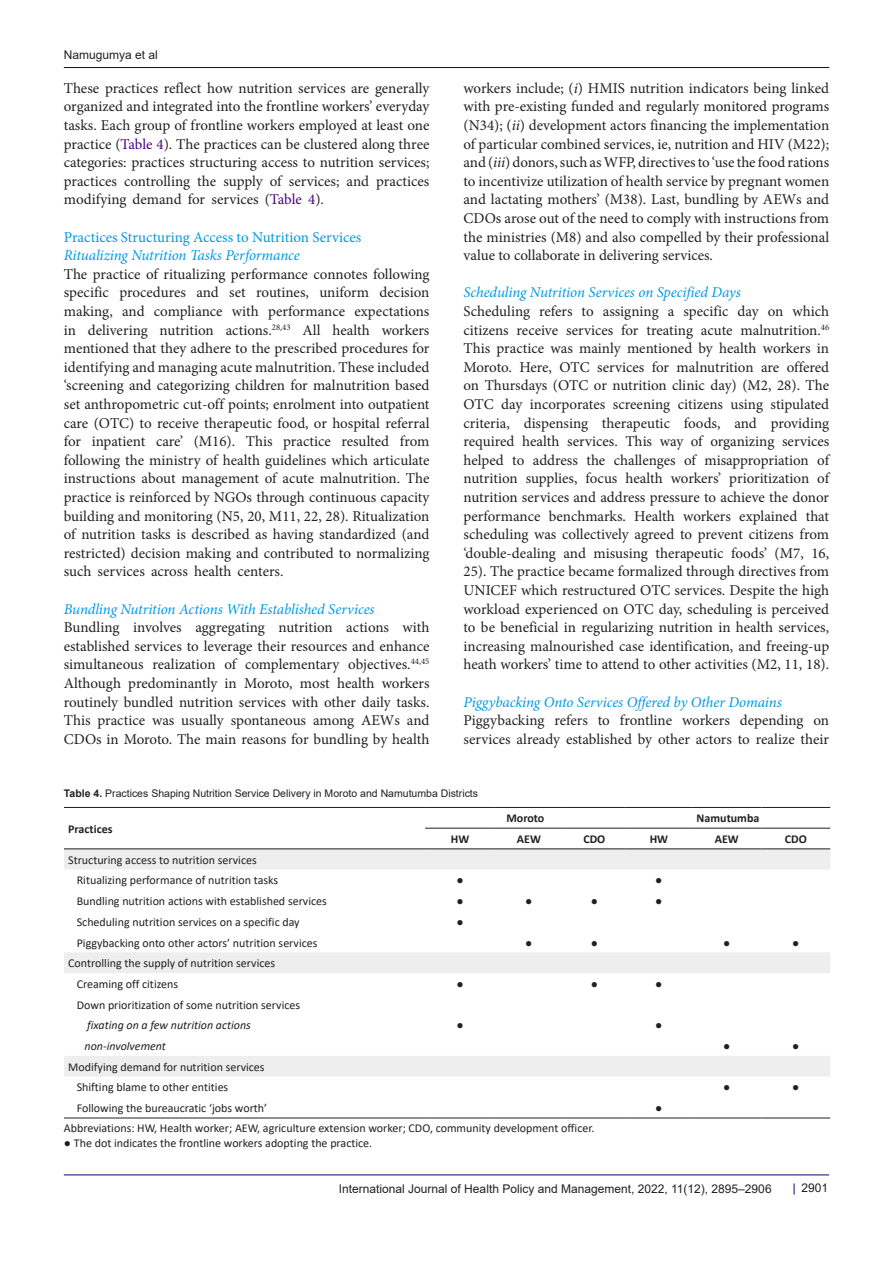
<style>
.page{position:relative;width:893px;height:1263px;background:#fff}
.page>*{position:absolute;margin:0;border:0;box-sizing:border-box;transform-origin:0 0}
.t1{font:15px/18.6px "Minion Pro";color:#231f20;text-align:justify}
.heading_2{font:italic 15px "Minion Pro";letter-spacing:-.01em;color:#0099e5}
.heading_2-2{font:15px "Minion Pro";color:#0099e5}
.t2{font:12px "Calibri";color:#231f20}
.t3{font:12px "Arial";color:#231f20}
.t4{font:italic 12px "Calibri";color:#231f20}
.t5{font:700 12px "Calibri";color:#231f20}
.t6{font:10.5px "Arial";color:#231f20}
.s1{color:#4b0082}
.s2{font-style:italic}
.s3{font-weight:700}
</style>
<div class="page">
<hr style="left:64px;top:67px;width:765px;height:1px;background:#190066">
<hr style="left:64px;top:1175px;width:765px;height:1px;background:#190066">
<svg style="left:64px;top:849px;width:766px;height:227px"></svg>
<hr style="left:64px;top:807px;width:361px;height:1px;background:#231f20">
<hr style="left:425px;top:807px;width:70px;height:1px;background:#231f20">
<hr style="left:495px;top:807px;width:68px;height:1px;background:#231f20">
<hr style="left:563px;top:807px;width:63px;height:1px;background:#231f20">
<hr style="left:626px;top:807px;width:66px;height:1px;background:#231f20">
<hr style="left:692px;top:807px;width:69px;height:1px;background:#231f20">
<hr style="left:761px;top:807px;width:69px;height:1px;background:#231f20">
<hr style="left:425px;top:828px;width:70px;height:1px;background:#231f20">
<hr style="left:495px;top:828px;width:68px;height:1px;background:#231f20">
<hr style="left:563px;top:828px;width:63px;height:1px;background:#231f20">
<hr style="left:626px;top:828px;width:66px;height:1px;background:#231f20">
<hr style="left:692px;top:828px;width:69px;height:1px;background:#231f20">
<hr style="left:761px;top:828px;width:69px;height:1px;background:#231f20">
<hr style="left:64px;top:848px;width:361px;height:1px;background:#231f20">
<hr style="left:425px;top:848px;width:70px;height:1px;background:#231f20">
<hr style="left:495px;top:848px;width:68px;height:1px;background:#231f20">
<hr style="left:563px;top:848px;width:63px;height:1px;background:#231f20">
<hr style="left:626px;top:848px;width:66px;height:1px;background:#231f20">
<hr style="left:692px;top:848px;width:69px;height:1px;background:#231f20">
<hr style="left:761px;top:848px;width:69px;height:1px;background:#231f20">
<hr style="left:64px;top:1117px;width:361px;height:1px;background:#231f20">
<hr style="left:425px;top:1117px;width:70px;height:1px;background:#231f20">
<hr style="left:495px;top:1117px;width:68px;height:1px;background:#231f20">
<hr style="left:563px;top:1117px;width:63px;height:1px;background:#231f20">
<hr style="left:626px;top:1117px;width:66px;height:1px;background:#231f20">
<hr style="left:692px;top:1117px;width:69px;height:1px;background:#231f20">
<hr style="left:761px;top:1117px;width:69px;height:1px;background:#231f20">
<p class="t3" style="left:64px;top:46px;width:96px">Namugumya et al</p>
<p class="t1" style="left:64px;top:79px;width:367px">These practices reflect how nutrition services are generally organized and integrated into the frontline workers’ everyday tasks. Each group of frontline workers employed at least one practice (<span class="s1">Table 4</span>). The practices can be clustered along three categories: practices structuring access to nutrition services; practices controlling the supply of services; and practices modifying demand for services (<span class="s1">Table 4</span>).</p>
<p class="heading_2-2" style="left:64px;top:227px;width:299px">Practices Structuring Access to Nutrition Services</p>
<p class="heading_2" style="left:64px;top:245px;width:238px">Ritualizing Nutrition Tasks Performance</p>
<p class="t1" style="left:64px;top:265px;width:367px">The practice of ritualizing performance connotes following specific procedures and set routines, uniform decision making, and compliance with performance expectations in delivering nutrition actions.<sup>28,43</sup> All health workers mentioned that they adhere to the prescribed procedures for identifying and managing acute malnutrition. These included ‘screening and categorizing children for malnutrition based set anthropometric cut-off points; enrolment into outpatient care (OTC) to receive therapeutic food, or hospital referral for inpatient care’ (M16). This practice resulted from following the ministry of health guidelines which articulate instructions about management of acute malnutrition. The practice is reinforced by NGOs through continuous capacity building and monitoring (N5, 20, M11, 22, 28). Ritualization of nutrition tasks is described as having standardized (and restricted) decision making and contributed to normalizing such services across health centers.</p>
<p class="heading_2" style="left:64px;top:599px;width:312px">Bundling Nutrition Actions With Established Services</p>
<p class="t1" style="left:64px;top:618px;width:367px">Bundling involves aggregating nutrition actions with established services to leverage their resources and enhance simultaneous realization of complementary objectives.<sup>44,45<br></sup>Although predominantly in Moroto, most health workers routinely bundled nutrition services with other daily tasks.<br>This practice was usually spontaneous among AEWs and CDOs in Moroto. The main reasons for bundling by health</p>
<p class="t1" style="left:463px;top:79px;width:367px">workers include; (<span class="s2">i</span>) HMIS nutrition indicators being linked with pre-existing funded and regularly monitored programs (N34); (<span class="s2">ii</span>) development actors financing the implementation of particular combined services, ie, nutrition and HIV (M22); and (<span class="s2">iii</span>) donors, such as WFP, directives to ‘use the food rations to incentivize utilization of health service by pregnant women and lactating mothers’ (M38). Last, bundling by AEWs and CDOs arose out of the need to comply with instructions from the ministries (M8) and also compelled by their professional value to collaborate in delivering services.</p>
<p class="heading_2" style="left:463px;top:282px;width:279px">Scheduling Nutrition Services on Specified Days</p>
<p class="t1" style="left:463px;top:302px;width:367px">Scheduling refers to assigning a specific day on which citizens receive services for treating acute malnutrition.<sup>46<br></sup>This practice was mainly mentioned by health workers in Moroto. Here, OTC services for malnutrition are offered on Thursdays (OTC or nutrition clinic day) (M2, 28). The OTC day incorporates screening citizens using stipulated criteria, dispensing therapeutic foods, and providing required health services. This way of organizing services helped to address the challenges of misappropriation of nutrition supplies, focus health workers’ prioritization of nutrition services and address pressure to achieve the donor performance benchmarks. Health workers explained that scheduling was collectively agreed to prevent citizens from ‘double-dealing and misusing therapeutic foods’ (M7, 16, 25). The practice became formalized through directives from UNICEF which restructured OTC services. Despite the high workload experienced on OTC day, scheduling is perceived to be beneficial in regularizing nutrition in health services, increasing malnourished case identification, and freeing-up heath workers’ time to attend to other activities (M2, 11, 18).</p>
<p class="heading_2" style="left:463px;top:692px;width:320px">Piggybacking Onto Services Offered by Other Domains</p>
<p class="t1" style="left:463px;top:711px;width:367px">Piggybacking refers to frontline workers depending on services already established by other actors to realize their</p>
<p class="t6" style="left:64px;top:786px;width:416px"><span class="s3">Table 4.</span> Practices Shaping Nutrition Service Delivery in Moroto and Namutumba Districts</p>
<p class="t5" style="left:68px;top:820px;width:46px">Practices</p>
<p class="t5" style="left:506px;top:810px;width:40px">Moroto</p>
<p class="t5" style="left:697px;top:810px;width:64px">Namutumba</p>
<p class="t5" style="left:451px;top:830px;width:20px">HW</p>
<p class="t5" style="left:517px;top:830px;width:25px">AEW</p>
<p class="t5" style="left:583px;top:830px;width:24px">CDO</p>
<p class="t5" style="left:650px;top:830px;width:20px">HW</p>
<p class="t5" style="left:715px;top:830px;width:25px">AEW</p>
<p class="t5" style="left:785px;top:830px;width:24px">CDO</p>
<p class="t2" style="left:68px;top:851px;width:190px">Structuring access to nutrition services</p>
<p class="t2" style="left:77px;top:872px;width:203px">Ritualizing performance of nutrition tasks</p>
<p class="t2" style="left:456px;top:872px;width:9px">●</p>
<p class="t2" style="left:655px;top:872px;width:9px">●</p>
<p class="t2" style="left:77px;top:893px;width:252px">Bundling nutrition actions with established services</p>
<p class="t2" style="left:456px;top:893px;width:9px">●</p>
<p class="t2" style="left:525px;top:893px;width:9px">●</p>
<p class="t2" style="left:591px;top:893px;width:9px">●</p>
<p class="t2" style="left:655px;top:893px;width:9px">●</p>
<p class="t2" style="left:77px;top:913px;width:224px">Scheduling nutrition services on a specific day</p>
<p class="t2" style="left:456px;top:913px;width:9px">●</p>
<p class="t2" style="left:77px;top:934px;width:242px">Piggybacking onto other actors’ nutrition services</p>
<p class="t2" style="left:525px;top:934px;width:9px">●</p>
<p class="t2" style="left:591px;top:934px;width:9px">●</p>
<p class="t2" style="left:723px;top:934px;width:9px">●</p>
<p class="t2" style="left:792px;top:934px;width:9px">●</p>
<p class="t2" style="left:68px;top:955px;width:208px">Controlling the supply of nutrition services</p>
<p class="t2" style="left:77px;top:976px;width:103px">Creaming off citizens</p>
<p class="t2" style="left:456px;top:976px;width:9px">●</p>
<p class="t2" style="left:591px;top:976px;width:9px">●</p>
<p class="t2" style="left:655px;top:976px;width:9px">●</p>
<p class="t2" style="left:77px;top:996px;width:225px">Down prioritization of some nutrition services</p>
<p class="t4" style="left:87px;top:1017px;width:165px">fixating on a few nutrition actions</p>
<p class="t2" style="left:456px;top:1017px;width:9px">●</p>
<p class="t2" style="left:655px;top:1017px;width:9px">●</p>
<p class="t4" style="left:85px;top:1038px;width:83px">non-involvement</p>
<p class="t2" style="left:723px;top:1038px;width:9px">●</p>
<p class="t2" style="left:792px;top:1038px;width:9px">●</p>
<p class="t2" style="left:68px;top:1058px;width:198px">Modifying demand for nutrition services</p>
<p class="t2" style="left:77px;top:1079px;width:153px">Shifting blame to other entities</p>
<p class="t2" style="left:723px;top:1079px;width:9px">●</p>
<p class="t2" style="left:792px;top:1079px;width:9px">●</p>
<p class="t2" style="left:77px;top:1100px;width:192px">Following the bureaucratic ‘jobs worth’</p>
<p class="t2" style="left:655px;top:1100px;width:9px">●</p>
<p class="t2" style="left:64px;top:1119px;width:532px">Abbreviations: HW, Health worker; AEW, agriculture extension worker; CDO, community development officer.</p>
<p class="t2" style="left:64px;top:1134px;width:310px">● The dot indicates the frontline workers adopting the practice.</p>
<p class="t3" style="left:339px;top:1180px;width:434px">International Journal of Health Policy and Management, 2022, 11(12), 2895–2906</p>
<p class="t3" style="left:801px;top:1180px;width:28px">2901</p>
</div>
